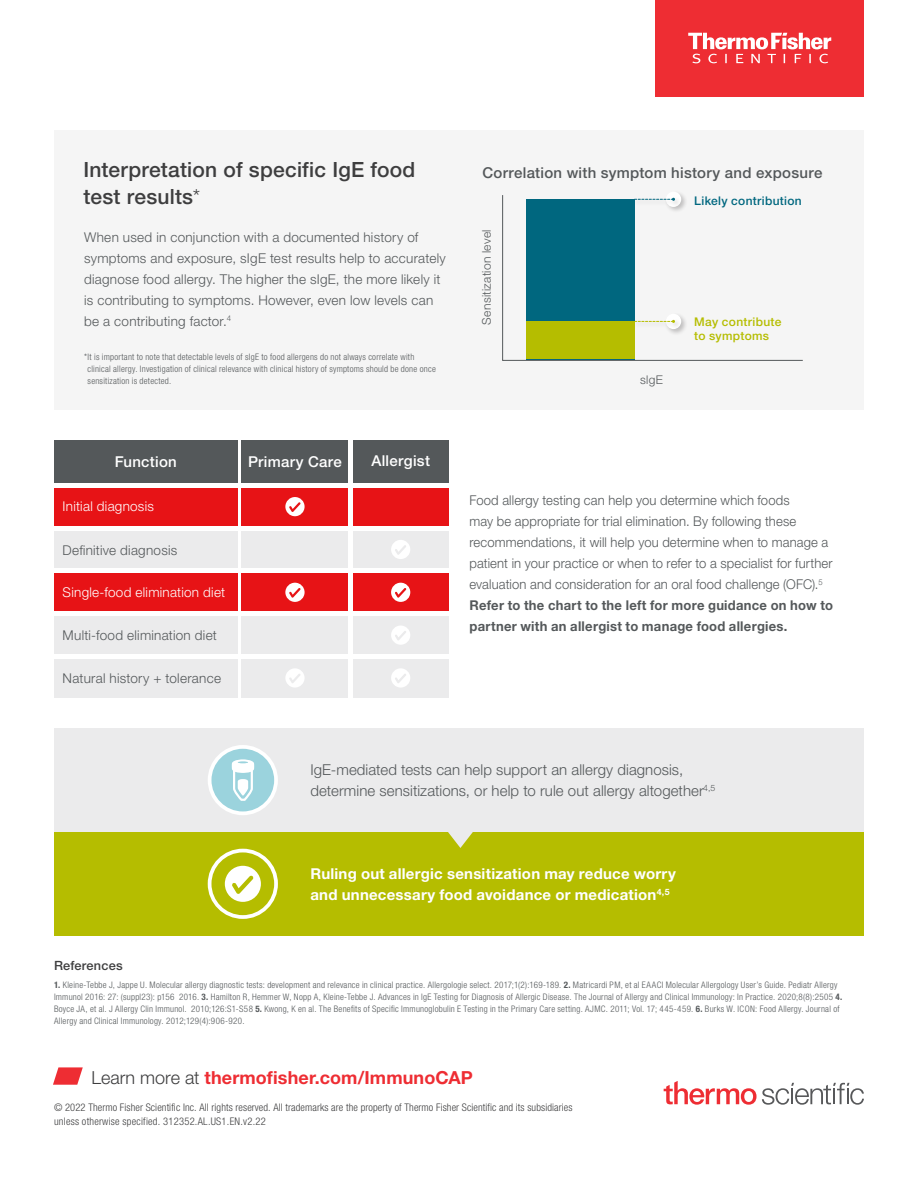
<style>
.page{position:relative;width:918px;height:1188px;background:#fff}
.page>*{position:absolute;margin:0;border:0;box-sizing:border-box;transform-origin:0 0}
.Secondary_Header{font:500 21px/27px "Helvetica Neue LTW1 G";letter-spacing:.01em;color:#3e3e3f}
.CTA{font:700 18px "Helvetica Neue LTW1 G";letter-spacing:.005em;color:#ee2d33}
.Secondary_Header-2{font:300 15px/21px "Helvetica Neue LTW1 G";letter-spacing:.005em;color:#54585a}
.t1{font:700 15px/21px "Helvetica Neue LTW1 G";letter-spacing:.015em;color:#fff}
.t2{font:500 15px "Helvetica Neue LTW1 G";letter-spacing:.02em;color:#54585a}
.t3{font:500 15px "Helvetica Neue LTW1 G";letter-spacing:.02em;color:#fff}
.Secondary_Header-3{font:300 13.5px/21px "Helvetica Neue LTW1 G";letter-spacing:.01em;color:#54585a}
.t4{font:300 13.5px "Helvetica Neue LTW1 G";letter-spacing:.02em;color:#fff}
.References_Heading{font:500 12.75px "Helvetica Neue LTW1 G";letter-spacing:.015em;color:#3e3e3f}
.t5{font:500 12px/14.4px "Helvetica Neue LTW1 G";letter-spacing:.025em;color:#b5bd00}
.t6{font:300 12px "Helvetica Neue LTW1 G";letter-spacing:.025em;color:#54585a}
.t7{font:500 12px "Helvetica Neue LTW1 G";letter-spacing:.025em;color:#00677f}
.Copyright___Tactic{font:300 condensed 10.5px/13px "Helvetica Neue LTW1 G";letter-spacing:.01em;color:#3e3e3f}
.Copyright___Tactic-2{font:300 condensed 9px/12px "Helvetica Neue LTW1 G";letter-spacing:.025em;color:#54585a}
.Secondary_Header-4{font:300 condensed 9px/12px "Helvetica Neue LTW1 G";letter-spacing:.025em;color:#54585a}
.s1{font-weight:300}
.s2{font-weight:700}
.s3{font-weight:300;color:#3e3e3f}
</style>
<div class="page">
<div style="left:54px;top:130px;width:810px;height:279px;background:#f5f5f5"></div>
<div style="left:54px;top:728px;width:810px;height:104px;background:#ebebec"></div>
<div style="left:666px;top:192px;width:15px;height:15px;background:#fff;border-radius:50%"></div>
<svg style="left:502px;top:194px;width:301px;height:167px"></svg>
<div style="left:54px;top:832px;width:810px;height:104px;background:#b5bd00"></div>
<svg style="left:448px;top:832px;width:25px;height:16px"></svg>
<div style="left:210px;top:747px;width:66px;height:66px;background:#9bd3dd;border-radius:50%"></div>
<div style="left:208px;top:745px;width:70px;height:70px;border:4px solid #fff;border-radius:50%"></div>
<svg style="left:232px;top:759px;width:22px;height:42px"></svg>
<div style="left:208px;top:849px;width:70px;height:70px;border:4px solid #fff;border-radius:50%"></div>
<svg style="left:225px;top:866px;width:36px;height:36px"></svg>
<div style="left:353px;top:476px;width:95px;height:221px;background:#ebebec"></div>
<div style="left:242px;top:476px;width:106px;height:221px;background:#ebebec"></div>
<div style="left:54px;top:476px;width:184px;height:221px;background:#ebebec"></div>
<div style="left:54px;top:487px;width:184px;height:39px;background:#e71316"></div>
<div style="left:54px;top:573px;width:184px;height:39px;background:#e71316"></div>
<div style="left:242px;top:572px;width:106px;height:42px;background:#e71316"></div>
<div style="left:353px;top:571px;width:95px;height:43px;background:#e71316"></div>
<div style="left:242px;top:485px;width:106px;height:43px;background:#e71316"></div>
<div style="left:353px;top:485px;width:95px;height:43px;background:#e71316"></div>
<hr style="left:54px;top:526px;width:394px;height:4px;background:#fff">
<hr style="left:54px;top:483px;width:394px;height:4px;background:#fff">
<hr style="left:54px;top:569px;width:394px;height:4px;background:#fff">
<hr style="left:54px;top:612px;width:394px;height:4px;background:#fff">
<div style="left:54px;top:654px;width:394px;height:5px;background:#fff"></div>
<svg style="left:285px;top:497px;width:20px;height:19px"></svg>
<svg style="left:285px;top:583px;width:20px;height:19px"></svg>
<svg style="left:391px;top:583px;width:19px;height:19px"></svg>
<svg style="left:391px;top:540px;width:19px;height:19px"></svg>
<svg style="left:391px;top:626px;width:19px;height:19px"></svg>
<svg style="left:391px;top:668px;width:19px;height:20px"></svg>
<svg style="left:285px;top:668px;width:20px;height:19px"></svg>
<div style="left:54px;top:441px;width:184px;height:42px;background:#54585a"></div>
<div style="left:242px;top:441px;width:106px;height:42px;background:#54585a"></div>
<div style="left:353px;top:441px;width:95px;height:42px;background:#54585a"></div>
<svg style="left:53px;top:1067px;width:30px;height:18px"></svg>
<div style="left:656px;top:0;width:208px;height:96px;background:#ee2d33"></div>
<svg style="left:688px;top:33px;width:143px;height:30px"></svg>
<svg style="left:664px;top:1081px;width:200px;height:24px"></svg>
<p class="Secondary_Header" style="left:83px;top:156px;width:333px">Interpretation of specific IgE food test results<span class="s1">*</span></p>
<p class="Secondary_Header-3" style="left:84px;top:226px;width:363px">When used in conjunction with a documented history of symptoms and exposure, sIgE test results help to accurately diagnose food allergy. The higher the sIgE, the more likely it is contributing to symptoms. However, even low levels can be a contributing factor.<sup>4</sup></p>
<p class="Secondary_Header-4" style="left:88px;top:351px;width:350px;text-indent:-3px">*It is important to note that detectable levels of sIgE to food allergens do not always correlate with clinical allergy. Investigation of clinical relevance with clinical history of symptoms should be done once sensitization is detected.</p>
<p class="t2" style="left:483px;top:164px;width:341px">Correlation with symptom history and exposure</p>
<p class="t6" style="left:479px;top:325px;width:96px;rotate:-90deg">Sensitization level</p>
<p class="t7" style="left:694px;top:193px;width:109px">Likely contribution</p>
<p class="t6" style="left:640px;top:373px;width:24px">slgE</p>
<p class="t5" style="left:694px;top:314px;width:89px">May contribute to symptoms</p>
<p class="t3" style="left:115px;top:453px;width:64px">Function</p>
<p class="t3" style="left:248px;top:453px;width:95px">Primary Care</p>
<p class="t3" style="left:371px;top:452px;width:60px">Allergist</p>
<p class="t4" style="left:63px;top:498px;width:93px">Initial diagnosis</p>
<p class="Secondary_Header-3" style="left:63px;top:539px;width:116px">Definitive diagnosis</p>
<p class="t4" style="left:63px;top:584px;width:164px">Single-food elimination diet</p>
<p class="Secondary_Header-3" style="left:63px;top:625px;width:156px">Multi-food elimination diet</p>
<p class="Secondary_Header-3" style="left:63px;top:667px;width:160px">Natural history + tolerance</p>
<p class="Secondary_Header-3" style="left:470px;top:490px;width:365px">Food allergy testing can help you determine which foods<br>may be appropriate for trial elimination. By following these recommendations, it will help you determine when to manage a patient in your practice or when to refer to a specialist for further evaluation and consideration for an oral food challenge (OFC).<sup>5<br></sup><span class="s2">Refer to the chart to the left for more guidance on how to partner with an allergist to manage food allergies.</span></p>
<p class="Secondary_Header-2" style="left:310px;top:759px;width:406px">IgE-mediated tests can help support an allergy diagnosis, determine sensitizations, or help to rule out allergy altogether<sup>4,5</sup></p>
<p class="References_Heading" style="left:54px;top:958px;width:70px">References</p>
<p class="t1" style="left:310px;top:863px;width:367px">Ruling out allergic sensitization may reduce worry and unnecessary food avoidance or medication<sup>4,5</sup></p>
<p class="Copyright___Tactic-2" style="left:54px;top:979px;width:790px"><span class="s2">1.</span> Kleine-Tebbe J, Jappe U. Molecular allergy diagnostic tests: development and relevance in clinical practice. Allergologie select. 2017;1(2):169-189. <span class="s2">2.</span> Matricardi PM, et al EAACI Molecular Allergology User’s Guide. Pediatr Allergy Immunol 2016: 27: (suppl23): p156 2016. <span class="s2">3.</span> Hamilton R, Hemmer W, Nopp A, Kleine-Tebbe J. Advances in IgE Testing for Diagnosis of Allergic Disease. The Journal of Allergy and Clinical Immunology: In Practice. 2020;8(8):2505 <span class="s2">4.<br></span>Boyce JA, et al. J Allergy Clin Immunol. 2010;126:S1-S58 <span class="s2">5.</span> Kwong, K en al. The Benefits of Specific Immunoglobulin E Testing in the Primary Care setting. AJMC. 2011; Vol. 17; 445-459. <span class="s2">6.</span> Burks W. ICON: Food Allergy. Journal of Allergy and Clinical Immunology. 2012;129(4):906-920.</p>
<p class="CTA" style="left:92px;top:1066px;width:383px"><span class="s3">Learn more at</span> thermofisher.com/ImmunoCAP</p>
<p class="Copyright___Tactic" style="left:54px;top:1101px;width:520px">© 2022 Thermo Fisher Scientific Inc. All rights reserved. All trademarks are the property of Thermo Fisher Scientific and its subsidiaries unless otherwise specified. 312352.AL.US1.EN.v2.22</p>
</div>
